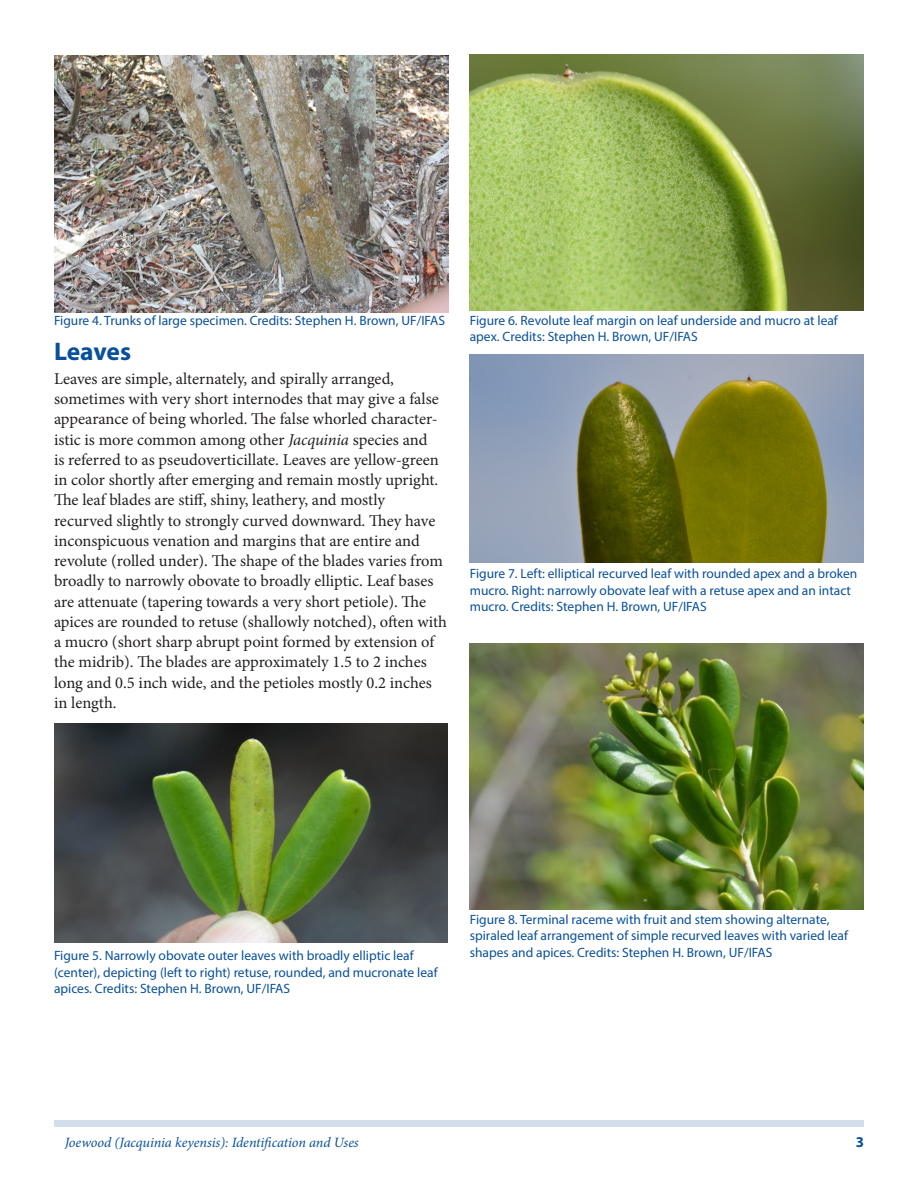
<style>
.page{position:relative;width:918px;height:1188px;background:#fff}
.page>*{position:absolute;margin:0;border:0;box-sizing:border-box;transform-origin:0 0}
.SectionHeading0{font:700 25.5px "Myriad Pro";letter-spacing:-.01em;color:#09509a}
.Paragraph{font:16.5px/20.2px "Minion Pro";letter-spacing:-.005em;color:#231f20}
.t1{font:700 15px "Myriad Pro";color:#09509a}
.RunningTitleItalics{font:italic 14.25px "Minion Pro";letter-spacing:-.005em;color:#09509a}
.FigureCaption{font:13.5px/16.5px "Myriad Pro";color:#09509a}
.s1{font-style:italic}
</style>
<div class="page">
<div style="left:54px;top:1120px;width:810px;height:7px;background:#d0dfeb"></div>
<img style="left:54px;top:55px;width:394px;height:257px">
<img style="left:54px;top:724px;width:394px;height:219px">
<img style="left:470px;top:54px;width:394px;height:256px">
<img style="left:470px;top:354px;width:394px;height:209px">
<img style="left:470px;top:644px;width:394px;height:265px">
<p class="FigureCaption" style="left:54px;top:312px;width:393px">Figure 4. Trunks of large specimen. Credits: Stephen H. Brown, UF/IFAS</p>
<p class="SectionHeading0" style="left:54px;top:335px;width:79px">Leaves</p>
<p class="Paragraph" style="left:54px;top:369px;width:394px">Leaves are simple, alternately, and spirally arranged, sometimes with very short internodes that may give a false appearance of being whorled. The false whorled character&shy;istic is more common among other <span class="s1">Jacquinia</span> species and<br>is referred to as pseudoverticillate. Leaves are yellow-green in color shortly after emerging and remain mostly upright.<br>The leaf blades are stiff, shiny, leathery, and mostly recurved slightly to strongly curved downward. They have inconspicuous venation and margins that are entire and revolute (rolled under). The shape of the blades varies from broadly to narrowly obovate to broadly elliptic. Leaf bases are attenuate (tapering towards a very short petiole). The apices are rounded to retuse (shallowly notched), often with a mucro (short sharp abrupt point formed by extension of the midrib). The blades are approximately 1.5 to 2 inches long and 0.5 inch wide, and the petioles mostly 0.2 inches in length.</p>
<p class="FigureCaption" style="left:470px;top:312px;width:370px">Figure 6. Revolute leaf margin on leaf underside and mucro at leaf apex. Credits: Stephen H. Brown, UF/IFAS</p>
<p class="FigureCaption" style="left:470px;top:565px;width:389px">Figure 7. Left: elliptical recurved leaf with rounded apex and a broken mucro. Right: narrowly obovate leaf with a retuse apex and an intact mucro. Credits: Stephen H. Brown, UF/IFAS</p>
<p class="FigureCaption" style="left:54px;top:947px;width:385px">Figure 5. Narrowly obovate outer leaves with broadly elliptic leaf (center), depicting (left to right) retuse, rounded, and mucronate leaf apices. Credits: Stephen H. Brown, UF/IFAS</p>
<p class="FigureCaption" style="left:470px;top:911px;width:380px">Figure 8. Terminal raceme with fruit and stem showing alternate, spiraled leaf arrangement of simple recurved leaves with varied leaf shapes and apices. Credits: Stephen H. Brown, UF/IFAS</p>
<p class="RunningTitleItalics" style="left:65px;top:1133px;width:295px">Joewood (Jacquinia keyensis): Identification and Uses</p>
<p class="t1" style="left:856px;top:1133px;width:10px">3</p>
</div>
